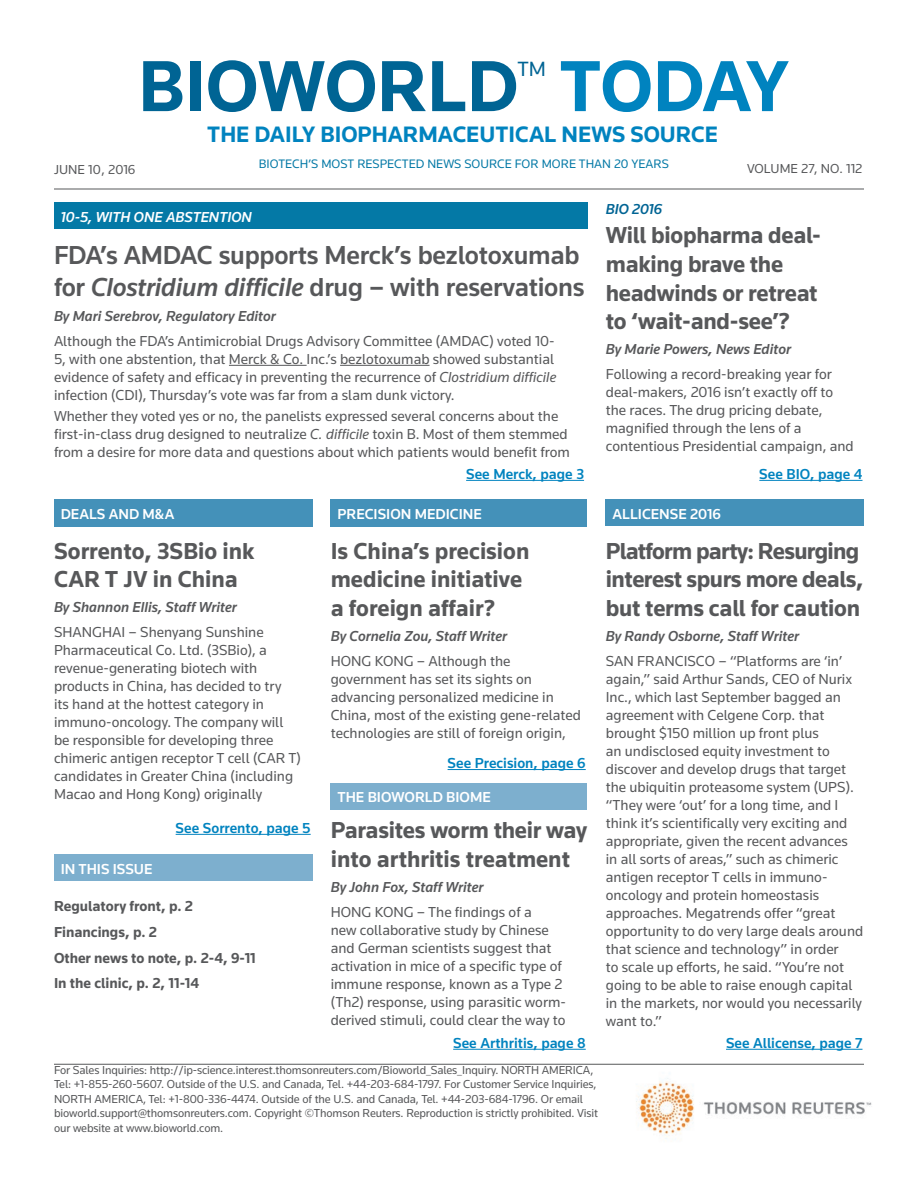
<style>
.page{position:relative;width:918px;height:1188px;background:#fff}
.page>*{position:absolute;margin:0;border:0;box-sizing:border-box;transform-origin:0 0}
.t1{font:700 75px "Knowledge";color:#006494}
.Headline{font:500 27px/32.4px "Knowledge";letter-spacing:-.01em;color:#57585a}
.Small_Headline{font:700 24px/28.8px "Knowledge";letter-spacing:-.01em;color:#57585a}
.t2{font:700 23.25px "Knowledge";color:#0083bf}
.t3{font:21.45px "Knowledge";color:#006494}
.Body{font:15px/18px "Knowledge";color:#57585a}
.Byline{font:italic 500 15px "Knowledge";color:#57585a}
.t4{font:500 15px "Knowledge";color:#0083bf}
.Body-2{font:700 15px "Knowledge";color:#57585a}
.t5{font:500 15px "Knowledge";color:#fff}
.Kicker{font:italic 500 15px "Knowledge";color:#fff}
.Kicker-2{font:italic 500 15px "Knowledge";color:#006494}
.t6{font:13.5px "Knowledge";color:#57585a}
.t7{font:12.75px "Knowledge";color:#0479a6}
.t8{font:12px/14.4px "Knowledge";letter-spacing:-.01em;color:#57585a}
.s1{color:#0083bf}
.s2{font-style:italic}
</style>
<div class="page">
<hr style="left:54px;top:189px;width:810px;height:1px;background:#57585a">
<img style="left:613px;top:1049px;width:259px;height:90px">
<hr style="left:54px;top:1064px;width:810px;height:1px;background:#57585a">
<hr style="left:466px;top:480px;width:118px;height:1px;background:#0083bf">
<hr style="left:759px;top:480px;width:104px;height:1px;background:#0083bf">
<hr style="left:448px;top:769px;width:138px;height:1px;background:#0083bf">
<hr style="left:726px;top:1049px;width:136px;height:1px;background:#0083bf">
<hr style="left:176px;top:834px;width:135px;height:1px;background:#0083bf">
<div style="left:54px;top:202px;width:533px;height:28px;background:#0479a6"></div>
<div style="left:54px;top:500px;width:258px;height:27px;background:#4491b9"></div>
<div style="left:54px;top:854px;width:258px;height:27px;background:#7dafce"></div>
<div style="left:331px;top:500px;width:256px;height:27px;background:#4491b9"></div>
<div style="left:331px;top:783px;width:256px;height:27px;background:#7dafce"></div>
<div style="left:606px;top:500px;width:258px;height:26px;background:#4491b9"></div>
<hr style="left:453px;top:1049px;width:133px;height:1px;background:#0083bf">
<hr style="left:229px;top:365px;width:78px;height:1px;background:#57585a">
<hr style="left:340px;top:365px;width:90px;height:1px;background:#57585a">
<h1 class="t1" style="left:138px;top:40px;width:652px">BIOWORLD <span class="s1">TODAY</span></h1>
<h3 class="t3" style="left:518px;top:56px;width:30px">TM</h3>
<h3 class="t2" style="left:207px;top:120px;width:512px">THE DAILY BIOPHARMACEUTICAL NEWS SOURCE</h3>
<p class="t7" style="left:259px;top:155px;width:411px">BIOTECH’S MOST RESPECTED NEWS SOURCE FOR MORE THAN 20 YEARS</p>
<p class="t6" style="left:54px;top:161px;width:83px">JUNE 10, 2016</p>
<p class="t6" style="left:747px;top:161px;width:117px">VOLUME 27, NO. 112</p>
<p class="Kicker" style="left:61px;top:208px;width:193px">10-5, WITH ONE ABSTENTION</p>
<p class="Headline" style="left:54px;top:238px;width:532px">FDA’s AMDAC supports Merck’s bezlotoxumab for <span class="s2">Clostridium difficile</span> drug – with reservations</p>
<p class="Byline" style="left:54px;top:307px;width:223px">By Mari Serebrov, Regulatory Editor</p>
<p class="Body" style="left:54px;top:332px;width:504px">Although the FDA’s Antimicrobial Drugs Advisory Committee (AMDAC) voted 10- 5, with one abstention, that Merck &amp; Co. Inc.’s bezlotoxumab showed substantial evidence of safety and efficacy in preventing the recurrence of <span class="s2">Clostridium difficile </span>infection (CDI), Thursday’s vote was far from a slam dunk victory.</p>
<p class="Body" style="left:54px;top:407px;width:517px">Whether they voted yes or no, the panelists expressed several concerns about the first-in-class drug designed to neutralize <span class="s2">C. difficile</span> toxin B. Most of them stemmed from a desire for more data and questions about which patients would benefit from</p>
<p class="Kicker-2" style="left:606px;top:200px;width:58px">BIO 2016</p>
<p class="Small_Headline" style="left:606px;top:220px;width:216px">Will biopharma deal&shy;making brave the headwinds or retreat to ‘wait-and-see’?</p>
<p class="Byline" style="left:606px;top:340px;width:187px">By Marie Powers, News Editor</p>
<p class="Body" style="left:606px;top:365px;width:249px">Following a record-breaking year for deal-makers, 2016 isn’t exactly off to the races. The drug pricing debate, magnified through the lens of a contentious Presidential campaign, and</p>
<p class="t5" style="left:61px;top:505px;width:115px">DEALS AND M&amp;A</p>
<p class="Small_Headline" style="left:54px;top:536px;width:202px">Sorrento, 3SBio ink<br>CAR T JV in China</p>
<p class="Byline" style="left:54px;top:598px;width:184px">By Shannon Ellis, Staff Writer</p>
<p class="Body" style="left:54px;top:623px;width:249px">SHANGHAI – Shenyang Sunshine Pharmaceutical Co. Ltd. (3SBio), a revenue-generating biotech with products in China, has decided to try<br>its hand at the hottest category in immuno-oncology. The company will be responsible for developing three chimeric antigen receptor T cell (CAR T) candidates in Greater China (including Macao and Hong Kong) originally</p>
<p class="t5" style="left:61px;top:859px;width:93px">IN THIS ISSUE</p>
<p class="t4" style="left:176px;top:819px;width:137px">See Sorrento, page 5</p>
<p class="Body-2" style="left:54px;top:897px;width:141px">Regulatory front, p. 2</p>
<p class="Body-2" style="left:54px;top:923px;width:105px">Financings, p. 2</p>
<p class="Body-2" style="left:54px;top:948px;width:203px">Other news to note, p. 2-4, 9-11</p>
<p class="Body-2" style="left:54px;top:974px;width:147px">In the clinic, p. 2, 11-14</p>
<p class="t4" style="left:466px;top:465px;width:119px">See Merck, page 3</p>
<p class="t4" style="left:759px;top:465px;width:105px">See BIO, page 4</p>
<p class="t5" style="left:338px;top:505px;width:146px">PRECISION MEDICINE</p>
<p class="Small_Headline" style="left:331px;top:536px;width:200px">Is China’s precision medicine initiative a foreign affair?</p>
<p class="Byline" style="left:331px;top:627px;width:178px">By Cornelia Zou, Staff Writer</p>
<p class="Body" style="left:331px;top:651px;width:252px">HONG KONG – Although the government has set its sights on advancing personalized medicine in China, most of the existing gene-related technologies are still of foreign origin,</p>
<p class="t4" style="left:448px;top:754px;width:140px">See Precision, page 6</p>
<p class="t5" style="left:338px;top:788px;width:155px">THE BIOWORLD BIOME</p>
<p class="Small_Headline" style="left:331px;top:816px;width:258px">Parasites worm their way into arthritis treatment</p>
<p class="Byline" style="left:331px;top:878px;width:154px">By John Fox, Staff Writer</p>
<p class="Body" style="left:331px;top:902px;width:237px">HONG KONG – The findings of a<br>new collaborative study by Chinese and German scientists suggest that activation in mice of a specific type of immune response, known as a Type 2 (Th2) response, using parasitic worm&shy;derived stimuli, could clear the way to</p>
<p class="t4" style="left:453px;top:1034px;width:134px">See Arthritis, page 8</p>
<p class="t5" style="left:613px;top:505px;width:110px">ALLICENSE 2016</p>
<p class="Small_Headline" style="left:606px;top:536px;width:259px">Platform party: Resurging interest spurs more deals, but terms call for caution</p>
<p class="Byline" style="left:606px;top:627px;width:195px">By Randy Osborne, Staff Writer</p>
<p class="Body" style="left:606px;top:651px;width:259px">SAN FRANCISCO – “Platforms are ‘in’ again,” said Arthur Sands, CEO of Nurix Inc., which last September bagged an agreement with Celgene Corp. that brought $150 million up front plus<br>an undisclosed equity investment to discover and develop drugs that target the ubiquitin proteasome system (UPS). “They were ‘out’ for a long time, and I think it’s scientifically very exciting and appropriate, given the recent advances<br>in all sorts of areas,” such as chimeric antigen receptor T cells in immuno&shy;oncology and protein homeostasis approaches. Megatrends offer “great opportunity to do very large deals around that science and technology” in order<br>to scale up efforts, he said. “You’re not going to be able to raise enough capital in the markets, nor would you necessarily want to.”</p>
<p class="t4" style="left:726px;top:1034px;width:138px">See Allicense, page 7</p>
<p class="t8" style="left:54px;top:1063px;width:546px">For Sales Inquiries: http://ip-science.interest.thomsonreuters.com/Bioworld_Sales_Inquiry. NORTH AMERICA, Tel: +1-855-260-5607. Outside of the U.S. and Canada, Tel. +44-203-684-1797. For Customer Service Inquiries, NORTH AMERICA, Tel: +1-800-336-4474. Outside of the U.S. and Canada, Tel. +44-203-684-1796. Or email bioworld.support@thomsonreuters.com. Copyright ©Thomson Reuters. Reproduction is strictly prohibited. Visit our website at www.bioworld.com.</p>
</div>
